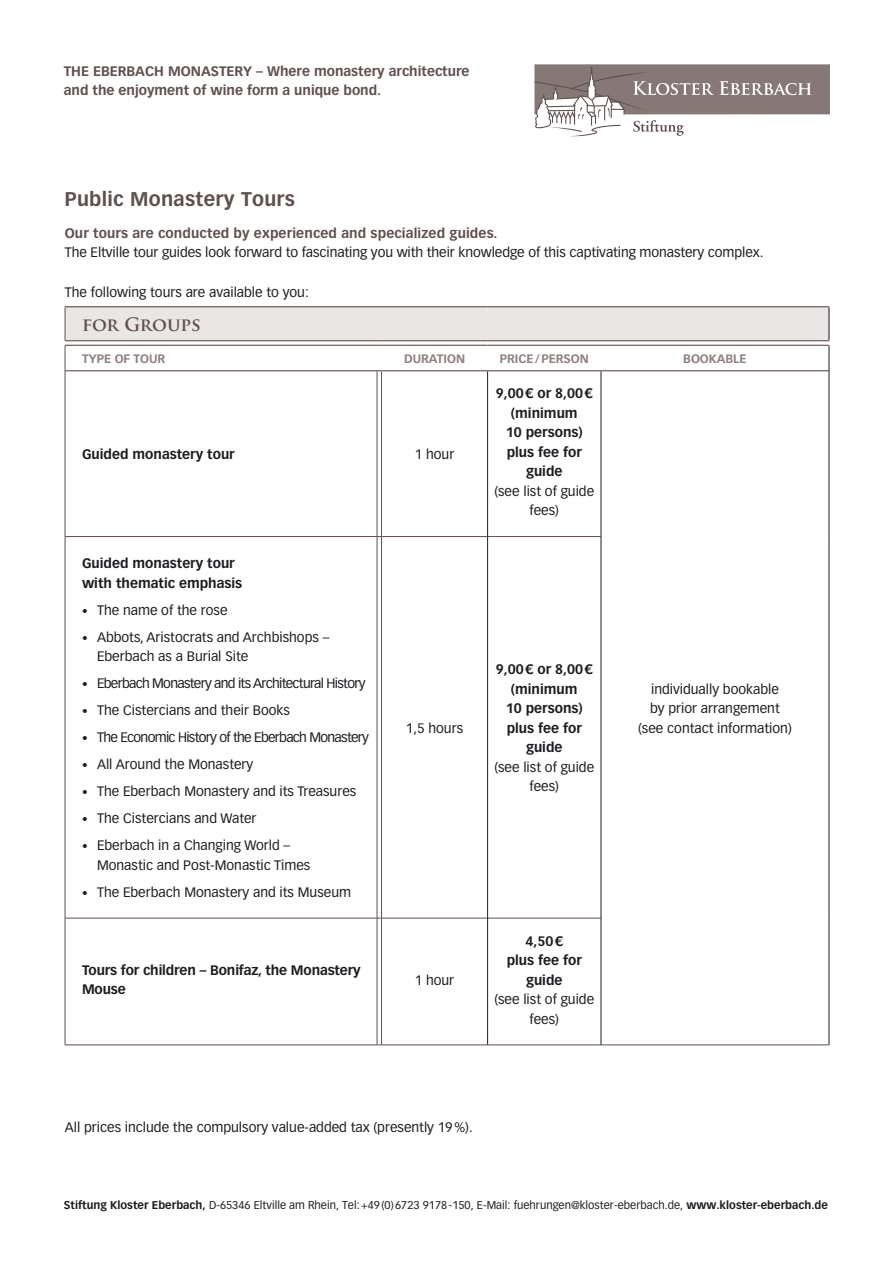
<style>
.page{position:relative;width:893px;height:1263px;background:#fff}
.page>*{position:absolute;margin:0;border:0;box-sizing:border-box;transform-origin:0 0}
.t1{font:700 19.5px "Vectora LT Std";letter-spacing:.015em;color:#5f4f4d}
.t2{font:700 18px "Trajan Pro";letter-spacing:-.005em;color:#5f4f4d}
.t3{font:13.5px/19.5px "Vectora LT Std";color:#1b1c20;text-align:center}
.t4{font:700 13.5px/19.5px "Vectora LT Std";color:#1b1c20;text-align:center}
.t5{font:700 13.5px/19.5px "Vectora LT Std";color:#5f4f4d}
.t6{font:13.5px "Vectora LT Std";letter-spacing:-.05em;color:#1b1c20}
.t7{font:700 12px "Vectora LT Std";color:#8f807f}
.t8{font:11.1px "Vectora LT Std";color:#1b1c20}
.s1{font-size:11.25px}
.s2{font-weight:700}
</style>
<div class="page">
<svg style="left:534px;top:64px;width:295px;height:72px"></svg>
<hr style="left:377px;top:371px;width:1px;height:165px;background:#5f4f4d">
<hr style="left:381px;top:371px;width:1px;height:165px;background:#5f4f4d">
<hr style="left:65px;top:536px;width:312px;height:1px;background:#5f4f4d">
<hr style="left:377px;top:537px;width:1px;height:381px;background:#5f4f4d">
<hr style="left:381px;top:537px;width:1px;height:381px;background:#5f4f4d">
<hr style="left:65px;top:918px;width:312px;height:1px;background:#5f4f4d">
<hr style="left:377px;top:918px;width:1px;height:127px;background:#5f4f4d">
<hr style="left:381px;top:918px;width:1px;height:127px;background:#5f4f4d">
<hr style="left:382px;top:536px;width:105px;height:1px;background:#5f4f4d">
<hr style="left:488px;top:536px;width:113px;height:1px;background:#5f4f4d">
<hr style="left:382px;top:918px;width:105px;height:1px;background:#5f4f4d">
<hr style="left:488px;top:918px;width:113px;height:1px;background:#5f4f4d">
<hr style="left:65px;top:371px;width:1px;height:165px;background:#5f4f4d">
<hr style="left:65px;top:537px;width:1px;height:381px;background:#5f4f4d">
<hr style="left:65px;top:918px;width:1px;height:127px;background:#5f4f4d">
<hr style="left:601px;top:1045px;width:228px;height:1px;background:#5f4f4d">
<hr style="left:65px;top:1045px;width:312px;height:1px;background:#5f4f4d">
<hr style="left:382px;top:1045px;width:106px;height:1px;background:#5f4f4d">
<hr style="left:488px;top:1045px;width:113px;height:1px;background:#5f4f4d">
<svg style="left:65px;top:306px;width:765px;height:65px"></svg>
<hr style="left:487px;top:371px;width:1px;height:165px;background:#1b1c20">
<hr style="left:601px;top:371px;width:1px;height:165px;background:#1b1c20">
<hr style="left:829px;top:371px;width:1px;height:165px;background:#1b1c20">
<hr style="left:487px;top:536px;width:1px;height:382px;background:#1b1c20">
<hr style="left:601px;top:536px;width:1px;height:382px;background:#1b1c20">
<hr style="left:829px;top:536px;width:1px;height:382px;background:#1b1c20">
<hr style="left:487px;top:918px;width:1px;height:127px;background:#1b1c20">
<hr style="left:601px;top:918px;width:1px;height:127px;background:#1b1c20">
<hr style="left:829px;top:918px;width:1px;height:127px;background:#1b1c20">
<p class="t5" style="left:64px;top:61px;width:407px;text-indent:192px">– Where monastery architecture and the enjoyment of wine form a unique bond.</p>
<p class="t5" style="left:64px;top:61px;width:137px">The Eberbach MONAS</p>
<p class="t5" style="left:219px;top:61px;width:17px">TERY</p>
<h1 class="t1" style="left:65px;top:187px;width:232px">Public Monastery Tours</h1>
<p class="t5" style="left:65px;top:223px;width:434px">Our tours are conducted by experienced and specialized guides.</p>
<p class="t3" style="left:65px;top:243px;width:700px">The Eltville tour guides look forward to fascinating you with their knowledge of this captivating monastery complex.</p>
<p class="t3" style="left:65px;top:282px;width:245px">The following tours are available to you:</p>
<h2 class="t2" style="left:82px;top:313px;width:120px">FOR GROUPS</h2>
<p class="t7" style="left:82px;top:352px;width:85px">Type of tour</p>
<p class="t7" style="left:404px;top:352px;width:63px">Duration</p>
<p class="t7" style="left:500px;top:352px;width:91px">Price/ Person</p>
<p class="t7" style="left:683px;top:352px;width:65px">Bookable</p>
<p class="t4" style="left:82px;top:444px;width:154px">Guided monastery tour</p>
<p class="t3" style="left:415px;top:444px;width:41px">1 hour</p>
<p class="t4" style="left:82px;top:554px;width:162px;text-align:left">Guided monastery tour with thematic emphasis</p>
<p class="t3" style="left:82px;top:600px;width:147px"><span class="s1">•</span> The name of the rose</p>
<p class="t3" style="left:97px;top:627px;width:234px;text-align:left;text-indent:-15px"><span class="s1">•</span> Abbots, Aristocrats and Archbishops –<br>Eberbach as a Burial Site</p>
<p class="t6" style="left:82px;top:676px;width:285px"><span class="s1">•</span> Eberbach Monastery and its Architectural History</p>
<p class="t3" style="left:82px;top:701px;width:210px"><span class="s1">•</span> The Cistercians and their Books</p>
<p class="t6" style="left:82px;top:730px;width:288px"><span class="s1">•</span> The Economic History of the Eberbach Monastery</p>
<p class="t3" style="left:82px;top:755px;width:173px"><span class="s1">•</span> All Around the Monastery</p>
<p class="t3" style="left:82px;top:782px;width:276px"><span class="s1">•</span> The Eberbach Monastery and its Treasures</p>
<p class="t3" style="left:82px;top:809px;width:176px"><span class="s1">•</span> The Cistercians and Water</p>
<p class="t3" style="left:97px;top:836px;width:215px;text-align:left;text-indent:-15px"><span class="s1">•</span> Eberbach in a Changing World –<br>Monastic and Post-Monastic Times</p>
<p class="t3" style="left:82px;top:882px;width:271px"><span class="s1">•</span> The Eberbach Monastery and its Museum</p>
<p class="t3" style="left:406px;top:718px;width:59px">1,5 hours</p>
<p class="t4" style="left:82px;top:960px;width:280px;text-align:left">Tours for children – Bonifaz, the Monastery<br>Mouse</p>
<p class="t3" style="left:415px;top:970px;width:41px">1 hour</p>
<p class="t4" style="left:496px;top:384px;width:99px">9,00€ or 8,00€ (minimum<br>10 persons) plus fee for guide</p>
<p class="t3" style="left:494px;top:481px;width:101px">(see list of guide fees)</p>
<p class="t4" style="left:496px;top:659px;width:99px">9,00€ or 8,00€ (minimum<br>10 persons) plus fee for guide</p>
<p class="t3" style="left:494px;top:757px;width:101px">(see list of guide fees)</p>
<p class="t4" style="left:507px;top:931px;width:77px">4,50€<br>plus fee for guide</p>
<p class="t3" style="left:494px;top:990px;width:101px">(see list of guide fees)</p>
<p class="t3" style="left:65px;top:1118px;width:409px">All prices include the compulsory value-added tax (presently 19%).</p>
<p class="t3" style="left:638px;top:679px;width:155px">individually bookable<br>by prior arrangement (see contact information)</p>
<p class="t8" style="left:64px;top:1199px;width:766px"><span class="s2">Stiftung Kloster Eberbach,</span> D-65346 Eltville am Rhein, Tel:+49(0)6723 9178-150, E-Mail: fuehrungen@kloster-eberbach.de, <span class="s2">www.kloster-eberbach.de</span></p>
</div>
